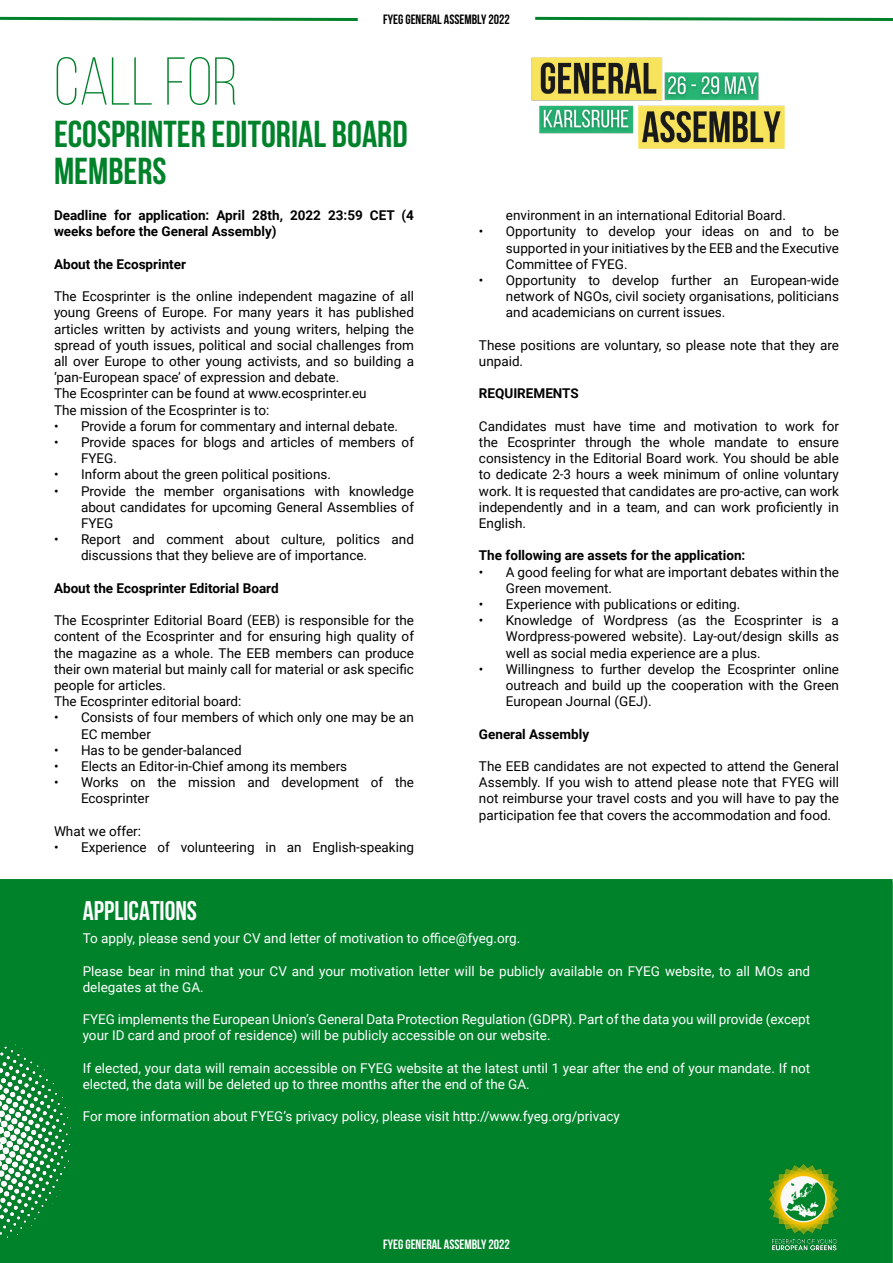
<style>
.page{position:relative;width:893px;height:1263px;background:#fff}
.page>*{position:absolute;margin:0;border:0;box-sizing:border-box;transform-origin:0 0}
.t1{font:300 67.5px "Bebas Neue";color:#00822b}
.t2{font:700 37.5px/37.5px "Bebas Neue";color:#00822b}
.t3{font:700 27px "Bebas Neue";color:#fff}
.t4{font:13.5px/16.2px "Roboto";color:#000}
.t5{font:13.5px/16.2px "Roboto";color:#fff}
.t6{font:700 13.5px/16.2px "Roboto";color:#000}
.t7{font:700 13.5px "Bebas Neue";color:#fff}
.t8{font:700 13.5px "Bebas Neue";color:#000}
</style>
<div class="page">
<div style="left:0;top:881px;width:892px;height:382px;background:#00822b"></div>
<img style="left:532px;top:57px;width:252px;height:92px">
<img style="left:758px;top:1162px;width:90px;height:91px">
<div style="left:0;top:1003px;width:405px;height:260px;background:#00822b"></div>
<svg style="left:0;top:16px;width:358px;height:5px"></svg>
<svg style="left:535px;top:16px;width:358px;height:5px"></svg>
<p class="t8" style="left:383px;top:12px;width:128px">FYEG GENERAL ASSEMBLY 2022</p>
<h1 class="t1" style="left:54px;top:46px;width:186px">CALL FOR</h1>
<h2 class="t2" style="left:54px;top:114px;width:355px">ECOSPRINTER EDITORIAL BOARD<br>MEMBERS</h2>
<p class="t6" style="left:54px;top:207px;width:361px">Deadline for application: April 28th, 2022 23:59 CET (4 weeks before the General Assembly)</p>
<p class="t6" style="left:54px;top:255px;width:134px">About the Ecosprinter</p>
<p class="t4" style="left:54px;top:288px;width:362px">The Ecosprinter is the online independent magazine of all young Greens of Europe. For many years it has published articles written by activists and young writers, helping the spread of youth issues, political and social challenges from all over Europe to other young activists, and so building a ‘pan-European space’ of expression and debate.<br>The Ecosprinter can be found at www.ecosprinter.eu<br>The mission of the Ecosprinter is to:</p>
<p class="t4" style="left:54px;top:417px;width:346px">• Provide a forum for commentary and internal debate.</p>
<p class="t4" style="left:81px;top:434px;width:335px;text-indent:-27px">• Provide spaces for blogs and articles of members of<br>FYEG.</p>
<p class="t4" style="left:54px;top:466px;width:278px">• Inform about the green political positions.</p>
<p class="t4" style="left:81px;top:482px;width:335px;text-align:justify;text-indent:-27px">• Provide the member organisations with knowledge about candidates for upcoming General Assemblies of FYEG</p>
<p class="t4" style="left:81px;top:531px;width:335px;text-indent:-27px">• Report and comment about culture, politics and discussions that they believe are of importance.</p>
<p class="t6" style="left:54px;top:579px;width:226px">About the Ecosprinter Editorial Board</p>
<p class="t4" style="left:54px;top:612px;width:362px">The Ecosprinter Editorial Board (EEB) is responsible for the content of the Ecosprinter and for ensuring high quality of the magazine as a whole. The EEB members can produce their own material but mainly call for material or ask specific people for articles.<br>The Ecosprinter editorial board:</p>
<p class="t4" style="left:81px;top:709px;width:335px;text-indent:-27px">• Consists of four members of which only one may be an<br>EC member</p>
<p class="t4" style="left:54px;top:741px;width:189px">• Has to be gender-balanced</p>
<p class="t4" style="left:54px;top:758px;width:295px">• Elects an Editor-in-Chief among its members</p>
<p class="t4" style="left:81px;top:774px;width:335px;text-indent:-27px">• Works on the mission and development of the<br>Ecosprinter</p>
<p class="t4" style="left:54px;top:822px;width:89px">What we offer:</p>
<p class="t4" style="left:54px;top:839px;width:362px">• Experience of volunteering in an English-speaking</p>
<h3 class="t3" style="left:83px;top:896px;width:116px">APPLICATIONS</h3>
<p class="t4" style="left:506px;top:207px;width:282px">environment in an international Editorial Board.</p>
<p class="t4" style="left:506px;top:223px;width:335px;text-align:justify;text-indent:-27px">• Opportunity to develop your ideas on and to be supported in your initiatives by the EEB and the Executive Committee of FYEG.</p>
<p class="t4" style="left:506px;top:272px;width:335px;text-align:justify;text-indent:-27px">• Opportunity to develop further an European-wide network of NGOs, civil society organisations, politicians and academicians on current issues.</p>
<p class="t4" style="left:479px;top:336px;width:362px">These positions are voluntary, so please note that they are unpaid.</p>
<p class="t6" style="left:479px;top:385px;width:101px">REQUIREMENTS</p>
<p class="t4" style="left:479px;top:417px;width:362px;text-align:justify">Candidates must have time and motivation to work for the Ecosprinter through the whole mandate to ensure consistency in the Editorial Board work. You should be able to dedicate 2-3 hours a week minimum of online voluntary work. It is requested that candidates are pro-active, can work independently and in a team, and can work proficiently in English.</p>
<p class="t6" style="left:479px;top:547px;width:268px">The following are assets for the application:</p>
<p class="t4" style="left:506px;top:563px;width:335px;text-indent:-27px">• A good feeling for what are important debates within the<br>Green movement.</p>
<p class="t4" style="left:479px;top:596px;width:263px">• Experience with publications or editing.</p>
<p class="t4" style="left:506px;top:612px;width:335px;text-align:justify;text-indent:-27px">• Knowledge of Wordpress (as the Ecosprinter is a Wordpress-powered website). Lay-out/design skills as well as social media experience are a plus.</p>
<p class="t4" style="left:506px;top:660px;width:335px;text-align:justify;text-indent:-27px">• Willingness to further develop the Ecosprinter online outreach and build up the cooperation with the Green European Journal (GEJ).</p>
<p class="t6" style="left:479px;top:725px;width:112px">General Assembly</p>
<p class="t4" style="left:479px;top:758px;width:362px;text-align:justify">The EEB candidates are not expected to attend the General Assembly. If you wish to attend please note that FYEG will not reimburse your travel costs and you will have to pay the participation fee that covers the accommodation and food.</p>
<p class="t5" style="left:83px;top:930px;width:439px">To apply, please send your CV and letter of motivation to office@fyeg.org.</p>
<p class="t5" style="left:83px;top:962px;width:729px">Please bear in mind that your CV and your motivation letter will be publicly available on FYEG website, to all MOs and delegates at the GA.</p>
<p class="t5" style="left:83px;top:1011px;width:729px">FYEG implements the European Union’s General Data Protection Regulation (GDPR). Part of the data you will provide (except your ID card and proof of residence) will be publicly accessible on our website.</p>
<p class="t5" style="left:83px;top:1059px;width:729px">If elected, your data will remain accessible on FYEG website at the latest until 1 year after the end of your mandate. If not elected, the data will be deleted up to three months after the end of the GA.</p>
<p class="t5" style="left:83px;top:1108px;width:539px">For more information about FYEG’s privacy policy, please visit http://www.fyeg.org/privacy</p>
<p class="t7" style="left:383px;top:1237px;width:128px">FYEG GENERAL ASSEMBLY 2022</p>
</div>
